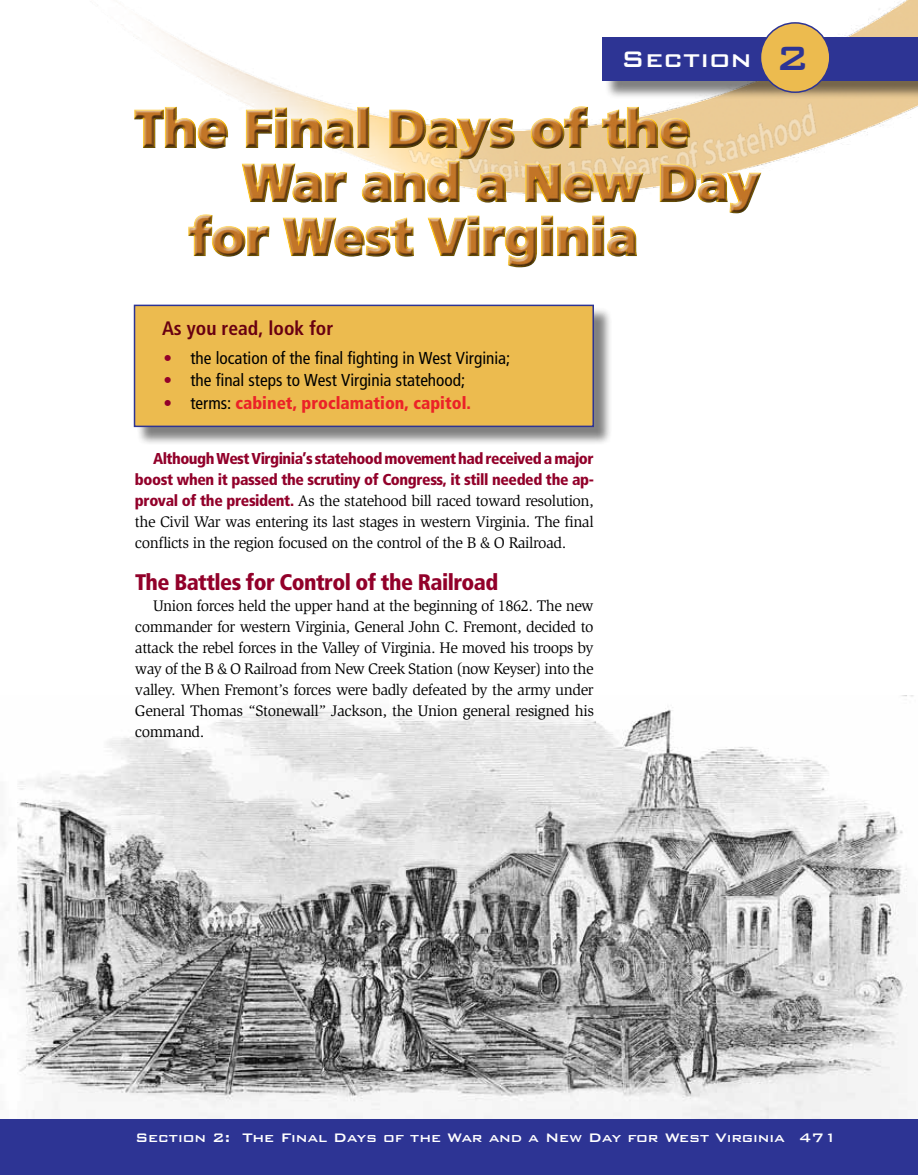
<style>
.page{position:relative;width:918px;height:1175px;background:#fff}
.page>*{position:absolute;margin:0;border:0;box-sizing:border-box;transform-origin:0 0}
.t1{font:900 51px "Frutiger";color:#c27527}
.t2{font:500 30px "Bank Gothic BT";color:#fff}
.t3{font:900 condensed 22.5px "Frutiger";letter-spacing:-.025em;color:#92002a}
.t4{font:700 condensed 19.5px "Frutiger";color:#680011}
.t5{font:condensed 17.25px "Frutiger";color:#000}
.t6{font:900 condensed 17.25px "Frutiger";color:#eb2227}
.t7{font:500 16.5px "Bank Gothic BT";letter-spacing:-.01em;color:#fff}
.t8{font:15.75px/21px "Slimbach";letter-spacing:-.03em;color:#000;text-align:justify}
.t9{font:900 condensed 15.75px/21px "Frutiger";letter-spacing:-.035em;color:#92002a;text-align:right}
.s1{font-size:45px;color:#2d3494}
.s2{color:#92002a}
.s3{font-weight:400;color:#92002a}
.s4{font-weight:400;color:#000}
.s5{font-family:"Frutiger";font-weight:900;font-stretch:condensed;color:#92002a}
</style>
<div class="page">
<img style="left:3px;top:695px;width:911px;height:424px">
<img style="left:133px;top:0;width:785px;height:428px">
<img style="left:358px;top:0;width:549px;height:299px">
<div style="left:130px;top:104px;width:636px;height:168px;background:#000;opacity:.9"></div>
<div style="left:605px;top:39px;width:313px;height:61px;background:#000;opacity:.5"></div>
<div style="left:602px;top:37px;width:316px;height:44px;background:#2d3494"></div>
<div style="left:760px;top:23px;width:70px;height:69px;background:#ecbb4f;border-radius:50%"></div>
<div style="left:760px;top:22px;width:71px;height:71px;border:2px solid #2d3494;border-radius:50%"></div>
<div style="left:136px;top:307px;width:477px;height:139px;background:#000;opacity:.5"></div>
<div style="left:134px;top:304px;width:460px;height:123px;background:#ecbb4f;border:2px solid #2d3494"></div>
<div style="left:0;top:1120px;width:918px;height:54px;background:#2d3494"></div>
<h2 class="t2" style="left:621px;top:43px;width:191px">S ection <span class="s1">2</span></h2>
<h1 class="t1" style="left:135px;top:98px;width:557px">The Final Days of the</h1>
<h1 class="t1" style="left:243px;top:152px;width:518px">War and a New Day</h1>
<h1 class="t1" style="left:189px;top:206px;width:450px">for West Virginia</h1>
<p class="t4" style="left:162px;top:317px;width:173px">As you read, look for</p>
<p class="t5" style="left:164px;top:348px;width:348px"><span class="s2">•</span> the location of the final fighting in West Virginia;</p>
<p class="t5" style="left:164px;top:370px;width:303px"><span class="s2">•</span> the final steps to West Virginia statehood;</p>
<p class="t6" style="left:164px;top:392px;width:309px"><span class="s3">•</span> <span class="s4">terms:</span> cabinet, proclamation, capitol.</p>
<p class="t9" style="left:135px;top:448px;width:461px">Although West Virginia’s statehood movement had received a major boost when it passed the scrutiny of Congress, it still needed the ap-</p>
<p class="t8" style="left:135px;top:490px;width:460px"><span class="s5">proval of the president.</span> As the statehood bill raced toward resolution, the Civil War was entering its last stages in western Virginia. The final conflicts in the region focused on the control of the B &amp; O Railroad.</p>
<h3 class="t3" style="left:135px;top:569px;width:365px">The Battles for Control of the Railroad</h3>
<p class="t8" style="left:135px;top:595px;width:461px;text-indent:18px">Union forces held the upper hand at the beginning of 1862. The new commander for western Virginia, General John C. Fremont, decided to attack the rebel forces in the Valley of Virginia. He moved his troops by way of the B &amp; O Railroad from New Creek Station (now Keyser) into the valley. When Fremont’s forces were badly defeated by the army under General Thomas “Stonewall” Jackson, the Union general resigned his command.</p>
<p class="t7" style="left:148px;top:1127px;width:180px">ection 1: The FFinal</p>
<p class="t7" style="left:294px;top:1127px;width:152px">irst DI nhabitants</p>
<p class="t7" style="left:347px;top:1129px;width:492px">ays of the War and a N ew Day for West Virginia 471</p>
<p class="t7" style="left:135px;top:1129px;width:11px">S</p>
<p class="t7" style="left:212px;top:1129px;width:64px">2 The</p>
</div>
